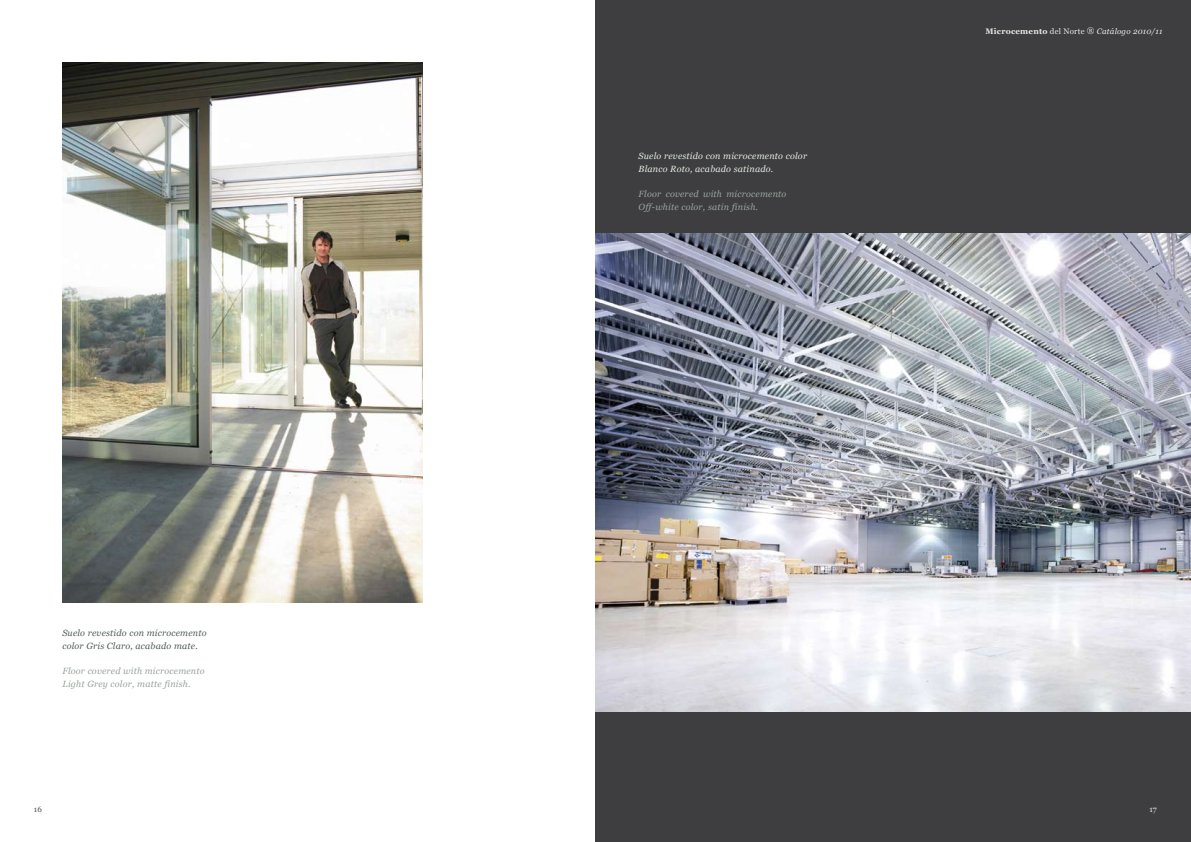
<style>
.page{position:relative;width:1191px;height:842px;background:#fff}
.page>*{position:absolute;margin:0;border:0;box-sizing:border-box;transform-origin:0 0}
.t1{font:italic 9px/13px "Georgia";letter-spacing:.025em;color:#99a49c}
.t2{font:italic 9px/13px "Georgia";letter-spacing:.025em;color:#e4e9e2}
.t3{font:italic 9px/13px "Georgia";letter-spacing:.025em;color:#535c55}
.t4{font:italic 8px "Georgia";letter-spacing:.025em;color:#e4e9e2}
.t5{font:8px "Georgia";color:#535c55}
.t6{font:8px "Georgia";color:#e4e9e2}
.s1{font-weight:700;font-style:normal}
.s2{font-style:normal}
</style>
<div class="page">
<div style="left:595px;top:0;width:596px;height:842px;background:#3e3e40"></div>
<img style="left:62px;top:62px;width:360px;height:540px">
<img style="left:595px;top:234px;width:596px;height:477px">
<p class="t3" style="left:62px;top:627px;width:146px">Suelo revestido con microcemento color Gris Claro, acabado mate.</p>
<p class="t1" style="left:62px;top:664px;width:144px">Floor covered with microcemento<br>Light Grey color, matte finish.</p>
<p class="t2" style="left:638px;top:150px;width:170px">Suelo revestido con microcemento color<br>Blanco Roto, acabado satinado.</p>
<p class="t1" style="left:638px;top:187px;width:149px">Floor covered with microcemento<br>Off-white color, satin finish.</p>
<p class="t4" style="left:985px;top:27px;width:179px"><span class="s1">Microcemento</span> <span class="s2">del Norte</span> ® Catálogo 2010/11</p>
<p class="t5" style="left:34px;top:804px;width:9px">16</p>
<p class="t6" style="left:1149px;top:804px;width:9px">17</p>
</div>
